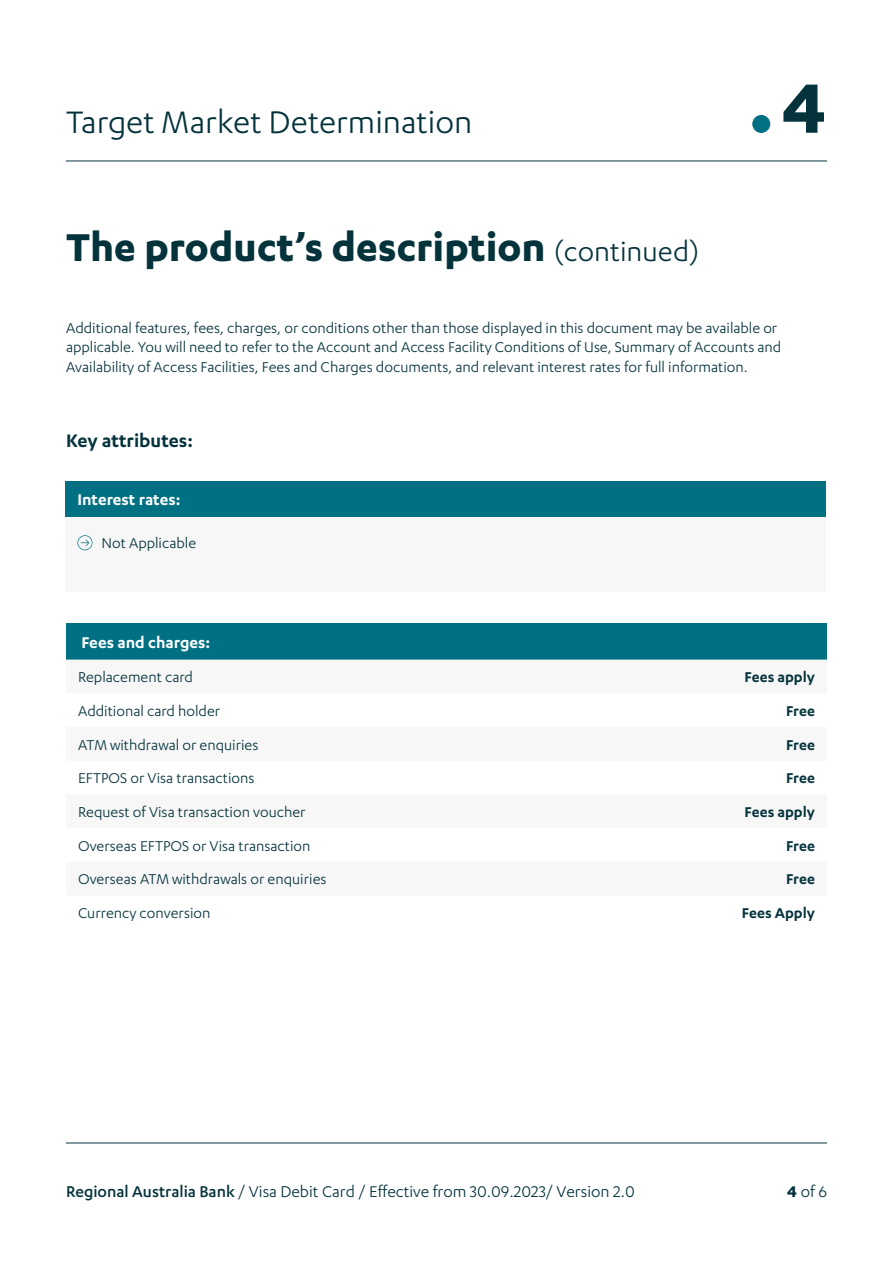
<style>
.page{position:relative;width:893px;height:1263px;background:#fff}
.page>*{position:absolute;margin:0;border:0;box-sizing:border-box;transform-origin:0 0}
.t1{font:700 81px "Karbon";color:#05333c}
.t2{font:700 45px "Karbon";color:#05333c}
.t3{font:36px "Karbon";color:#05333c}
.t4{font:600 21px "Karbon";color:#05333c}
.t5{font:18px "Karbon";color:#05333c}
.t6{font:600 18px "Karbon";color:#fff}
.t7{font:16.5px/19.8px "Karbon";color:#05333c}
.t8{font:600 16.5px "Karbon";color:#05333c}
.s1{font-weight:400;font-size:31.5px}
.s2{font-weight:500}
.s3{font-weight:700}
</style>
<div class="page">
<hr style="left:66px;top:1142px;width:761px;height:1px;background:#05333c">
<hr style="left:66px;top:161px;width:761px;height:1px;background:#05333c">
<div style="left:752px;top:115px;width:18px;height:18px;background:#007082;border-radius:50%"></div>
<div style="left:65px;top:481px;width:761px;height:36px;background:#007082"></div>
<div style="left:65px;top:517px;width:761px;height:74px;background:#f7f7f7"></div>
<svg style="left:77px;top:535px;width:15px;height:15px"></svg>
<div style="left:66px;top:623px;width:761px;height:37px;background:#007082"></div>
<h3 class="t3" style="left:66px;top:102px;width:408px">Target Market Determination</h3>
<h2 class="t2" style="left:66px;top:222px;width:635px">The product’s description <span class="s1">(continued)</span></h2>
<h1 class="t1" style="left:782px;top:62px;width:47px">4</h1>
<p class="t7" style="left:66px;top:317px;width:717px">Additional features, fees, charges, or conditions other than those displayed in this document may be available or applicable. You will need to refer to the Account and Access Facility Conditions of Use, Summary of Accounts and<br>Availability of Access Facilities, Fees and Charges documents, and relevant interest rates for full information.</p>
<p class="t4" style="left:66px;top:429px;width:128px">Key attributes:</p>
<p class="t6" style="left:77px;top:490px;width:104px">Interest rates:</p>
<p class="t7" style="left:101px;top:532px;width:96px">Not Applicable</p>
<p class="t6" style="left:81px;top:632px;width:130px">Fees and charges:</p>
<p class="t7" style="left:78px;top:667px;width:117px">Replacement card</p>
<p class="t8" style="left:744px;top:668px;width:72px">Fees apply</p>
<p class="t7" style="left:78px;top:700px;width:144px">Additional card holder</p>
<p class="t8" style="left:786px;top:701px;width:30px">Free</p>
<p class="t7" style="left:78px;top:734px;width:182px">ATM withdrawal or enquiries</p>
<p class="t8" style="left:786px;top:735px;width:30px">Free</p>
<p class="t7" style="left:78px;top:768px;width:178px">EFTPOS or Visa transactions</p>
<p class="t8" style="left:786px;top:769px;width:30px">Free</p>
<p class="t7" style="left:78px;top:802px;width:229px">Request of Visa transaction voucher</p>
<p class="t8" style="left:744px;top:803px;width:72px">Fees apply</p>
<p class="t7" style="left:78px;top:835px;width:234px">Overseas EFTPOS or Visa transaction</p>
<p class="t8" style="left:786px;top:836px;width:30px">Free</p>
<p class="t7" style="left:78px;top:869px;width:250px">Overseas ATM withdrawals or enquiries</p>
<p class="t8" style="left:786px;top:870px;width:30px">Free</p>
<p class="t7" style="left:78px;top:903px;width:134px">Currency conversion</p>
<p class="t8" style="left:742px;top:904px;width:75px">Fees Apply</p>
<p class="t5" style="left:66px;top:1181px;width:570px"><span class="s2">Regional Australia Bank</span> / Visa Debit Card / Effective from 30.09.2023/ Version 2.0</p>
<p class="t5" style="left:787px;top:1181px;width:41px"><span class="s3">4</span> of 6</p>
</div>
